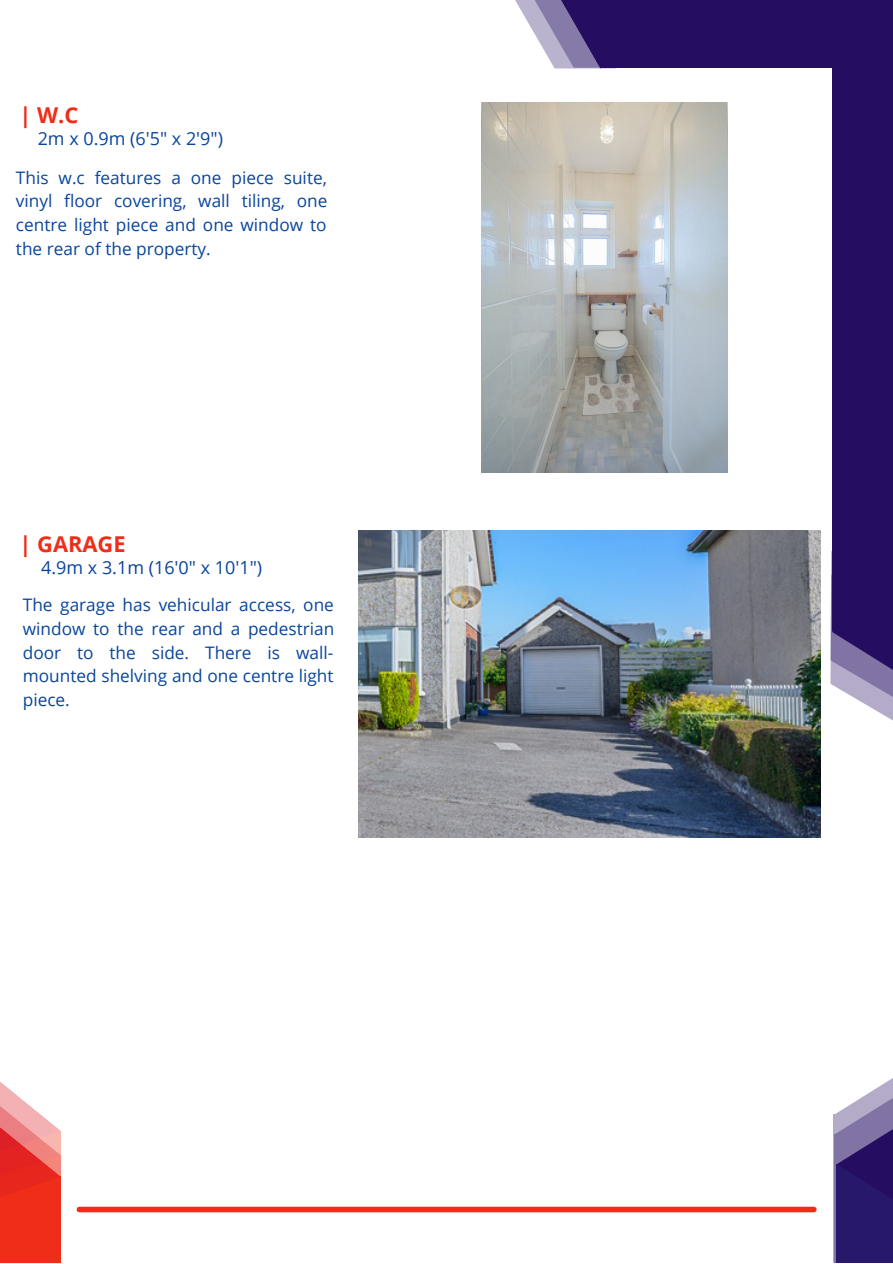
<style>
.page{position:relative;width:893px;height:1264px;background:#fff}
.page>*{position:absolute;margin:0;border:0;box-sizing:border-box;transform-origin:0 0}
.t1{font:700 21.9px "Open Sans";color:#ef2d19}
.t2{font:18px "Open Sans";color:#08459d}
.t3{font:17.25px/23.5px "Open Sans";color:#08459d;text-align:justify}
</style>
<div class="page">
<svg style="left:515px;top:0;width:13px;height:22px"></svg>
<svg style="left:528px;top:0;width:27px;height:68px;fill:#bab3cd"></svg>
<div style="left:601px;top:0;width:291px;height:68px;background:#250e62"></div>
<svg style="left:830px;top:602px;width:62px;height:118px"></svg>
<div style="left:831px;top:0;width:61px;height:631px;background:#250e62"></div>
<svg style="left:831px;top:572px;width:61px;height:119px;fill:#250e62"></svg>
<svg style="left:555px;top:0;width:46px;height:68px;background:#604f8c"></svg>
<div style="left:832px;top:1114px;width:60px;height:148px;background:#b3abc8"></div>
<div style="left:834px;top:1133px;width:58px;height:129px;background:#28186c"></div>
<svg style="left:834px;top:1078px;width:58px;height:138px"></svg>
<svg style="left:0;top:1082px;width:61px;height:180px;background:#ef635a"></svg>
<div style="left:79px;top:1206px;width:734px;height:6px;background:#ef2d19"></div>
<img style="left:358px;top:530px;width:462px;height:307px">
<img style="left:481px;top:103px;width:246px;height:369px">
<p class="t1" style="left:20px;top:99px;width:60px">| W.C</p>
<p class="t2" style="left:38px;top:125px;width:187px">2m x 0.9m (6'5" x 2'9")</p>
<p class="t3" style="left:16px;top:165px;width:313px">This w.c features a one piece suite, vinyl floor covering, wall tiling, one centre light piece and one window to the rear of the property.</p>
<p class="t1" style="left:20px;top:528px;width:107px">| GARAGE</p>
<p class="t2" style="left:41px;top:555px;width:222px">4.9m x 3.1m (16'0" x 10'1")</p>
<p class="t3" style="left:23px;top:593px;width:313px">The garage has vehicular access, one window to the rear and a pedestrian door to the side. There is wall&shy;mounted shelving and one centre light piece.</p>
</div>
